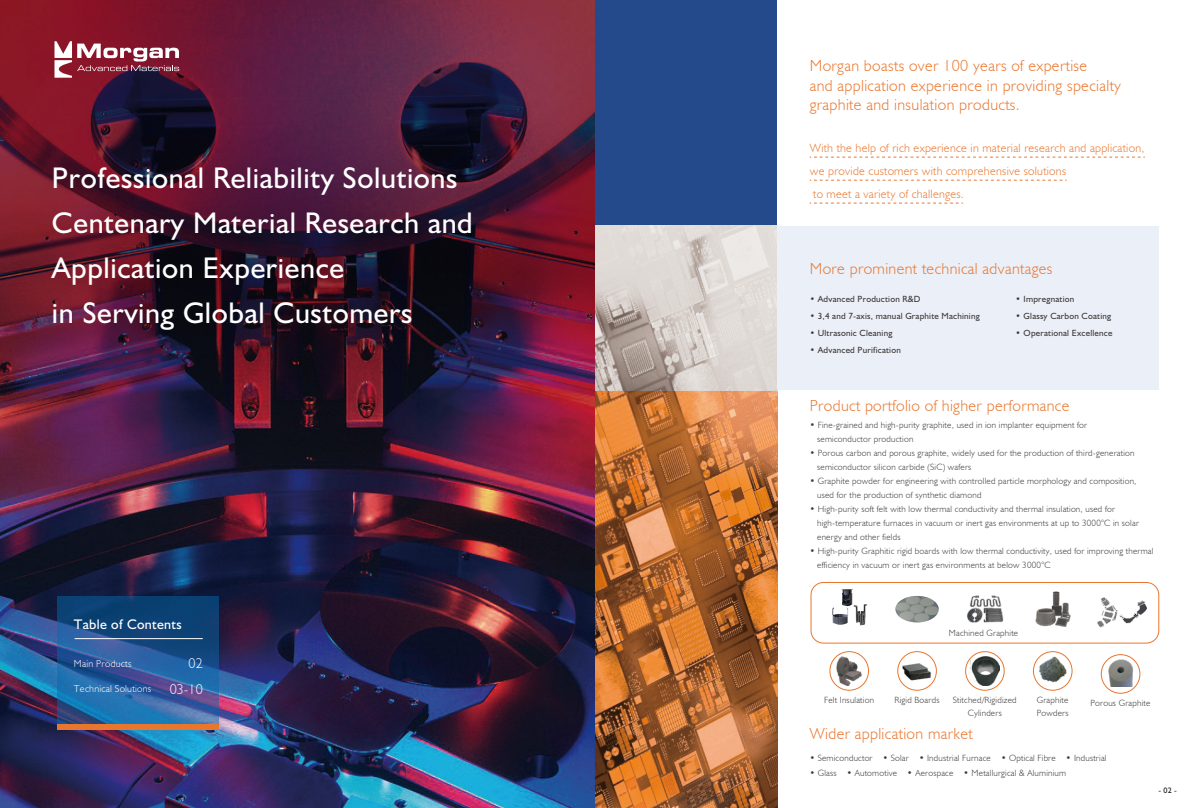
<style>
.page{position:relative;width:1191px;height:808px;background:#fff}
.page>*{position:absolute;margin:0;border:0;box-sizing:border-box;transform-origin:0 0}
.t1{font:30px/45px "Humanist 521 BT";letter-spacing:.02em;color:#fff}
.t2{font:300 16px/19.2px "Humanist 521 BT";letter-spacing:.025em;color:#e9762d}
.t3{font:14px "Humanist 521 BT";letter-spacing:.025em;color:#fff}
.t4{font:300 14px/26px "Humanist 521 BT";color:#fff;text-align:right}
.t5{font:300 12px/23px "Humanist 521 BT";letter-spacing:.025em;color:#e9762d}
.t6{font:300 10px "Humanist 521 BT";letter-spacing:.025em;color:#fff}
.t7{font:300 9px/14px "Humanist 521 BT";letter-spacing:.025em;color:#3e3a39}
.t8{font:9px "Humanist 521 BT";letter-spacing:.025em;color:#3e3a39}
.t9{font:8px "Humanist 521 BT";color:#221815}
</style>
<div class="page">
<img style="left:0;top:0;width:595px;height:808px">
<img style="left:0;top:0;width:594px;height:616px">
<svg style="left:54px;top:41px;width:125px;height:37px"></svg>
<svg style="left:58px;top:596px;width:161px;height:128px;background:#225692"></svg>
<div style="left:58px;top:724px;width:161px;height:6px;background:#e9762d"></div>
<div style="left:595px;top:0;width:182px;height:808px;background:#254a8b"></div>
<img style="left:595px;top:390px;width:182px;height:418px">
<svg style="left:595px;top:226px;width:182px;height:164px;background:#d3cbc7"></svg>
<svg style="left:809px;top:157px;width:335px;height:1px"></svg>
<div style="left:829px;top:651px;width:39px;height:39px;border:1px solid #e9762d;border-radius:50%"></div>
<img style="left:833px;top:656px;width:32px;height:30px">
<svg style="left:897px;top:652px;width:39px;height:38px"></svg>
<div style="left:897px;top:651px;width:39px;height:39px;border:1px solid #e9762d;border-radius:50%"></div>
<img style="left:901px;top:656px;width:31px;height:30px">
<svg style="left:965px;top:652px;width:39px;height:38px"></svg>
<div style="left:965px;top:651px;width:39px;height:39px;border:1px solid #e9762d;border-radius:50%"></div>
<img style="left:970px;top:656px;width:29px;height:30px">
<svg style="left:1033px;top:652px;width:39px;height:38px"></svg>
<div style="left:1033px;top:651px;width:39px;height:39px;border:1px solid #e9762d;border-radius:50%"></div>
<img style="left:1037px;top:656px;width:31px;height:30px">
<div style="left:810px;top:582px;width:349px;height:61px;border:1px solid #e9762d;border-radius:12px"></div>
<img style="left:895px;top:596px;width:43px;height:26px">
<img style="left:841px;top:589px;width:12px;height:18px">
<img style="left:832px;top:607px;width:16px;height:18px">
<img style="left:853px;top:604px;width:14px;height:22px">
<img style="left:1035px;top:591px;width:36px;height:36px">
<img style="left:967px;top:595px;width:37px;height:28px">
<svg style="left:1101px;top:655px;width:38px;height:38px"></svg>
<div style="left:1101px;top:654px;width:39px;height:39px;border:1px solid #e9762d;border-radius:50%"></div>
<img style="left:1106px;top:659px;width:29px;height:27px">
<img style="left:1097px;top:597px;width:49px;height:31px">
<div style="left:777px;top:226px;width:381px;height:164px;background:#ebeff8"></div>
<hr style="left:75px;top:638px;width:128px;height:1px;background:#fff">
<svg style="left:809px;top:180px;width:257px;height:1px"></svg>
<svg style="left:809px;top:203px;width:154px;height:1px"></svg>
<h1 class="t1" style="left:52px;top:155px;width:422px">Professional Reliability Solutions<br>Centenary Material Research and<br>Application Experience<br>in Serving Global Customers</h1>
<h3 class="t3" style="left:74px;top:615px;width:109px">Table of Contents</h3>
<p class="t6" style="left:74px;top:657px;width:59px">Main Products</p>
<p class="t6" style="left:74px;top:682px;width:79px">Technical Solutions</p>
<h3 class="t4" style="left:170px;top:650px;width:34px">02<br>03-10</h3>
<h2 class="t2" style="left:809px;top:56px;width:313px">Morgan boasts over 100 years of expertise<br>and application experience in providing specialty graphite and insulation products.</h2>
<h3 class="t5" style="left:810px;top:136px;width:336px">With the help of rich experience in material research and application, we provide customers with comprehensive solutions<br>to meet a variety of challenges.</h3>
<h2 class="t2" style="left:809px;top:258px;width:244px">More prominent technical advantages</h2>
<p class="t8" style="left:809px;top:294px;width:112px">• Advanced Production R&amp;D</p>
<p class="t8" style="left:809px;top:311px;width:171px">• 3,4 and 7-axis, manual Graphite Machining</p>
<p class="t8" style="left:809px;top:328px;width:84px">• Ultrasonic Cleaning</p>
<p class="t8" style="left:809px;top:345px;width:93px">• Advanced Purification</p>
<p class="t8" style="left:1015px;top:294px;width:60px">• Impregnation</p>
<p class="t8" style="left:1015px;top:311px;width:97px">• Glassy Carbon Coating</p>
<p class="t8" style="left:1015px;top:328px;width:98px">• Operational Excellence</p>
<h2 class="t2" style="left:809px;top:396px;width:261px">Product portfolio of higher performance</h2>
<p class="t7" style="left:817px;top:417px;width:271px;text-indent:-7px">• Fine-grained and high-purity graphite, used in ion implanter equipment for semiconductor production</p>
<p class="t7" style="left:817px;top:445px;width:319px;text-indent:-7px">• Porous carbon and porous graphite, widely used for the production of third-generation semiconductor silicon carbide (SiC) wafers</p>
<p class="t7" style="left:817px;top:473px;width:321px;text-indent:-7px">• Graphite powder for engineering with controlled particle morphology and composition, used for the production of synthetic diamond</p>
<p class="t7" style="left:817px;top:501px;width:323px;text-indent:-7px">• High-purity soft felt with low thermal conductivity and thermal insulation, used for high-temperature furnaces in vacuum or inert gas environments at up to 3000°C in solar energy and other fields</p>
<p class="t7" style="left:817px;top:543px;width:338px;text-indent:-7px">• High-purity Graphitic rigid boards with low thermal conductivity, used for improving thermal efficiency in vacuum or inert gas environments at below 3000°C</p>
<p class="t7" style="left:948px;top:626px;width:71px">Machined Graphite</p>
<p class="t7" style="left:824px;top:693px;width:51px">Felt Insulation</p>
<p class="t7" style="left:894px;top:693px;width:46px">Rigid Boards</p>
<p class="t7" style="left:953px;top:693px;width:65px;line-height:13px;text-align:center">Stitched/Rigidized<br>Cylinders</p>
<p class="t7" style="left:1036px;top:693px;width:33px;line-height:13px">Graphite<br>Powders</p>
<p class="t7" style="left:1090px;top:696px;width:61px">Porous Graphite</p>
<p class="t7" style="left:809px;top:751px;width:298px">• Semiconductor • Solar • Industrial Furnace • Optical Fibre • Industrial</p>
<p class="t7" style="left:809px;top:766px;width:258px">• Glass • Automotive • Aerospace • Metallurgical &amp; Aluminium</p>
<h2 class="t2" style="left:810px;top:724px;width:164px">Wider application market</h2>
<p class="t9" style="left:1158px;top:786px;width:20px">- 02 -</p>
</div>
